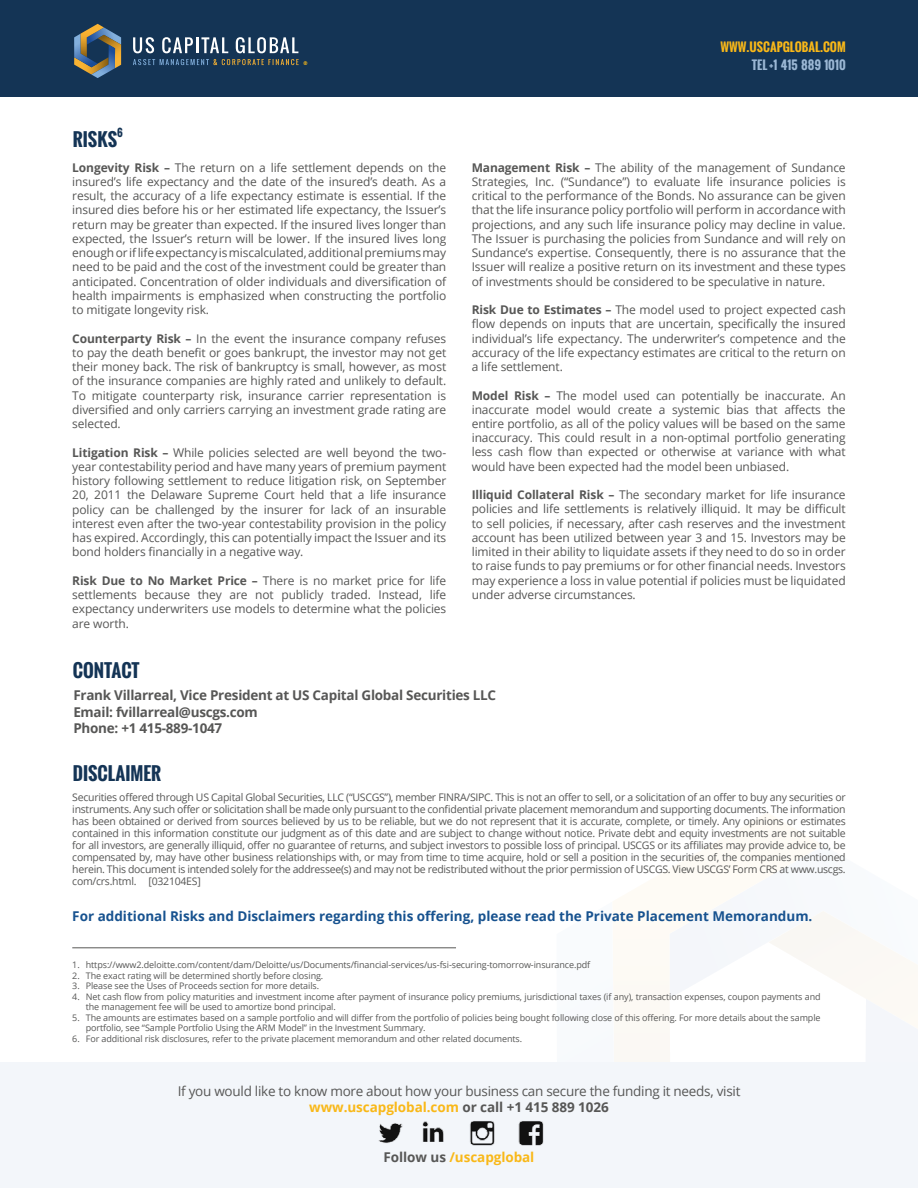
<style>
.page{position:relative;width:918px;height:1188px;background:#fff}
.page>*{position:absolute;margin:0;border:0;box-sizing:border-box;transform-origin:0 0}
.t1{font:700 18px "Oswald";color:#143455}
.t2{font:13.5px/16.5px "Open Sans";letter-spacing:-.02em;color:#575756;text-align:center}
.t3{font:700 13.5px/16.5px "Open Sans";letter-spacing:-.02em;color:#575756}
.t4{font:700 13.5px "Open Sans";color:#17528f}
.t5{font:700 13.5px "Open Sans";letter-spacing:-.005em;color:#f9b818}
.t6{font:12px/14.2px "Open Sans";letter-spacing:-.01em;color:#575756;text-align:justify}
.t7{font:700 12px "Oswald";color:#f9b818}
.t8{font:700 12px "Oswald";color:#9bb7d4}
.t9{font:10.5px/12px "Open Sans";letter-spacing:-.025em;color:#575756;text-align:justify}
.t10{font:700 10.5px "Oswald";color:#143455}
.t11{font:9px/10.5px "Open Sans";letter-spacing:-.01em;color:#575756}
.t12{font:700 5.25px "Oswald";color:#f9b818}
.s1{font-weight:700}
.s2{font-weight:700;color:#f9b818}
.s3{color:#575756}
</style>
<div class="page">
<svg style="left:557px;top:911px;width:361px;height:152px"></svg>
<div style="left:0;top:1063px;width:918px;height:125px;background:#f3f6fa"></div>
<img style="left:378px;top:1121px;width:166px;height:25px">
<div style="left:0;top:0;width:918px;height:97px;background:#143455"></div>
<svg style="left:74px;top:24px;width:47px;height:54px"></svg>
<svg style="left:133px;top:37px;width:21px;height:16px"></svg>
<svg style="left:162px;top:37px;width:66px;height:16px"></svg>
<svg style="left:236px;top:37px;width:62px;height:16px"></svg>
<svg style="left:133px;top:59px;width:166px;height:6px"></svg>
<hr style="left:72px;top:947px;width:384px;height:1px;background:#575756">
<h1 class="t1" style="left:73px;top:126px;width:46px">RISKS</h1>
<p class="t10" style="left:117px;top:124px;width:7px">6</p>
<p class="t12" style="left:303px;top:59px;width:6px">®</p>
<p class="t6" style="left:72px;top:160px;width:375px"><span class="s1">Longevity Risk –</span> The return on a life settlement depends on the insured’s life expectancy and the date of the insured’s death. As a result, the accuracy of a life expectancy estimate is essential. If the insured dies before his or her estimated life expectancy, the Issuer’s return may be greater than expected. If the insured lives longer than expected, the Issuer’s return will be lower. If the insured lives long enough or if life expectancy is miscalculated, additional premiums may need to be paid and the cost of the investment could be greater than anticipated. Concentration of older individuals and diversification of health impairments is emphasized when constructing the portfolio to mitigate longevity risk.</p>
<p class="t6" style="left:72px;top:331px;width:375px"><span class="s1">Counterparty Risk –</span> In the event the insurance company refuses to pay the death benefit or goes bankrupt, the investor may not get their money back. The risk of bankruptcy is small, however, as most of the insurance companies are highly rated and unlikely to default.<br>To mitigate counterparty risk, insurance carrier representation is diversified and only carriers carrying an investment grade rating are selected.</p>
<p class="t6" style="left:72px;top:445px;width:375px"><span class="s1">Litigation Risk –</span> While policies selected are well beyond the two&shy;year contestability period and have many years of premium payment history following settlement to reduce litigation risk, on September 20, 2011 the Delaware Supreme Court held that a life insurance policy can be challenged by the insurer for lack of an insurable interest even after the two-year contestability provision in the policy has expired. Accordingly, this can potentially impact the Issuer and its bond holders financially in a negative way.</p>
<p class="t6" style="left:72px;top:573px;width:375px"><span class="s1">Risk Due to No Market Price –</span> There is no market price for life settlements because they are not publicly traded. Instead, life expectancy underwriters use models to determine what the policies are worth.</p>
<h1 class="t1" style="left:73px;top:657px;width:68px">CONTACT</h1>
<p class="t7" style="left:720px;top:38px;width:127px">WWW.USCAPGLOBAL.COM</p>
<p class="t8" style="left:752px;top:56px;width:95px">TEL +1 415 889 1010</p>
<p class="t6" style="left:472px;top:160px;width:375px"><span class="s1">Management Risk –</span> The ability of the management of Sundance Strategies, Inc. (“Sundance”) to evaluate life insurance policies is critical to the performance of the Bonds. No assurance can be given that the life insurance policy portfolio will perform in accordance with projections, and any such life insurance policy may decline in value.<br>The Issuer is purchasing the policies from Sundance and will rely on Sundance’s expertise. Consequently, there is no assurance that the Issuer will realize a positive return on its investment and these types of investments should be considered to be speculative in nature.</p>
<p class="t6" style="left:472px;top:302px;width:375px"><span class="s1">Risk Due to Estimates –</span> The model used to project expected cash flow depends on inputs that are uncertain, specifically the insured individual’s life expectancy. The underwriter’s competence and the accuracy of the life expectancy estimates are critical to the return on a life settlement.</p>
<p class="t6" style="left:472px;top:388px;width:375px"><span class="s1">Model Risk –</span> The model used can potentially be inaccurate. An inaccurate model would create a systemic bias that affects the entire portfolio, as all of the policy values will be based on the same inaccuracy. This could result in a non-optimal portfolio generating less cash flow than expected or otherwise at variance with what would have been expected had the model been unbiased.</p>
<p class="t6" style="left:472px;top:487px;width:375px"><span class="s1">Illiquid Collateral Risk –</span> The secondary market for life insurance policies and life settlements is relatively illiquid. It may be difficult to sell policies, if necessary, after cash reserves and the investment account has been utilized between year 3 and 15. Investors may be limited in their ability to liquidate assets if they need to do so in order to raise funds to pay premiums or for other financial needs. Investors may experience a loss in value potential if policies must be liquidated under adverse circumstances.</p>
<p class="t3" style="left:73px;top:687px;width:424px">Frank Villarreal, Vice President at US Capital Global Securities LLC<br>Email: fvillarreal@uscgs.com<br>Phone: +1 415-889-1047</p>
<h1 class="t1" style="left:73px;top:760px;width:90px">DISCLAIMER</h1>
<p class="t9" style="left:72px;top:791px;width:775px">Securities offered through US Capital Global Securities, LLC (“USCGS”), member FINRA/SIPC. This is not an offer to sell, or a solicitation of an offer to buy any securities or instruments. Any such offer or solicitation shall be made only pursuant to the confidential private placement memorandum and supporting documents. The information has been obtained or derived from sources believed by us to be reliable, but we do not represent that it is accurate, complete, or timely. Any opinions or estimates contained in this information constitute our judgment as of this date and are subject to change without notice. Private debt and equity investments are not suitable for all investors, are generally illiquid, offer no guarantee of returns, and subject investors to possible loss of principal. USCGS or its affiliates may provide advice to, be compensated by, may have other business relationships with, or may from time to time acquire, hold or sell a position in the securities of, the companies mentioned herein. This document is intended solely for the addressee(s) and may not be redistributed without the prior permission of USCGS. View USCGS’ Form CRS at www.uscgs. com/crs.html. [032104ES]</p>
<p class="t4" style="left:72px;top:907px;width:742px">For additional Risks and Disclaimers regarding this offering, please read the Private Placement Memorandum.</p>
<p class="t11" style="left:72px;top:960px;width:520px">1. https://www2.deloitte.com/content/dam/Deloitte/us/Documents/financial-services/us-fsi-securing-tomorrow-insurance.pdf</p>
<p class="t11" style="left:72px;top:970px;width:253px">2. The exact rating will be determined shortly before closing.</p>
<p class="t11" style="left:72px;top:981px;width:248px">3. Please see the Uses of Proceeds section for more details.</p>
<p class="t11" style="left:86px;top:991px;width:736px;text-indent:-14px">4. Net cash flow from policy maturities and investment income after payment of insurance policy premiums, jurisdictional taxes (if any), transaction expenses, coupon payments and the management fee will be used to amortize bond principal.</p>
<p class="t11" style="left:86px;top:1012px;width:736px;text-indent:-14px">5. The amounts are estimates based on a sample portfolio and will differ from the portfolio of policies being bought following close of this offering. For more details about the sample portfolio, see “Sample Portfolio Using the ARM Model” in the Investment Summary.</p>
<p class="t11" style="left:72px;top:1033px;width:451px">6. For additional risk disclosures, refer to the private placement memorandum and other related documents.</p>
<p class="t2" style="left:178px;top:1082px;width:564px">If you would like to know more about how your business can secure the funding it needs, visit <span class="s2">www.uscapglobal.com</span> <span class="s1">or call +1 415 889 1026</span></p>
<p class="t5" style="left:384px;top:1147px;width:152px"><span class="s3">Follow us</span> /uscapglobal</p>
</div>
